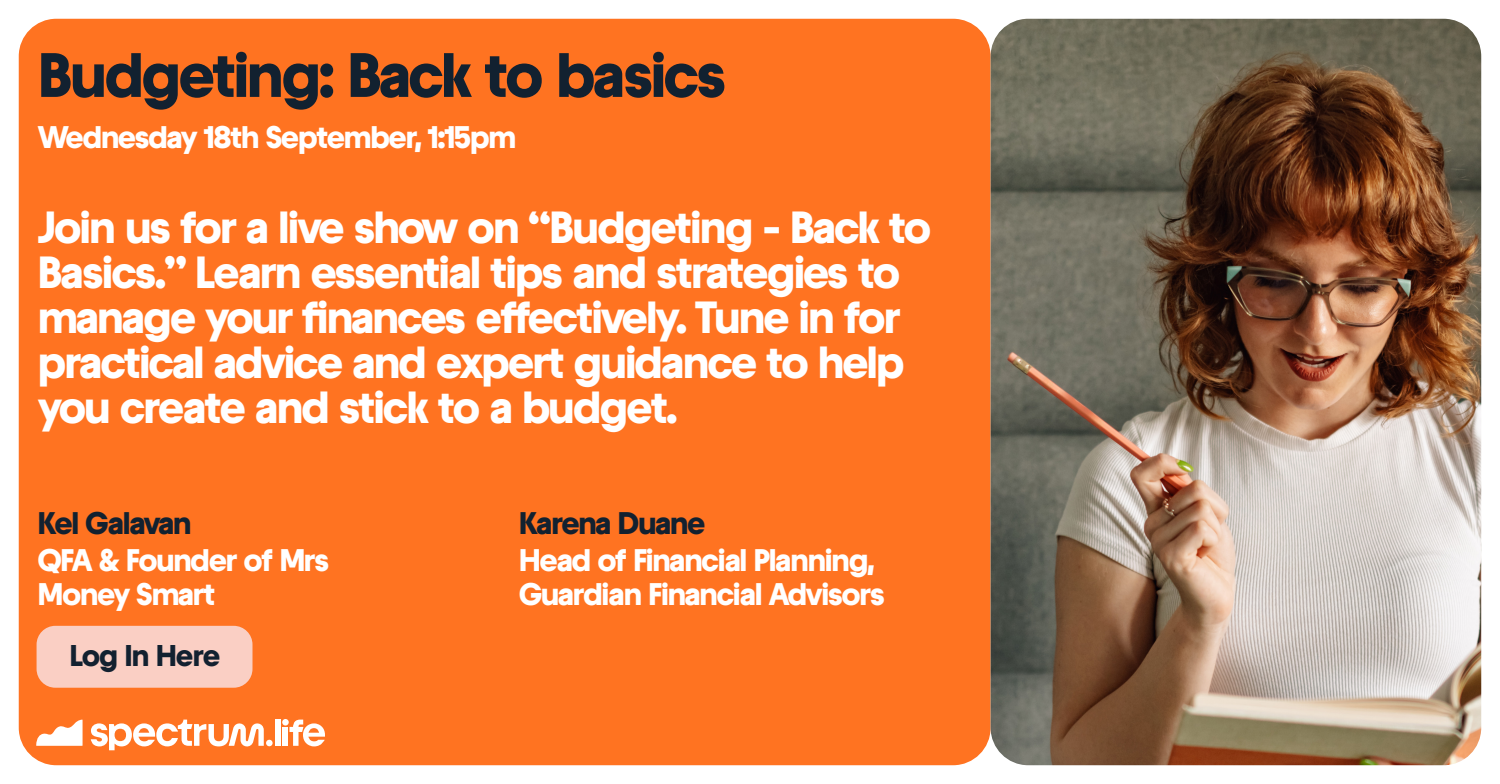
<style>
.page{position:relative;width:1500px;height:784px;background:#fff}
.page>*{position:absolute;margin:0;border:0;box-sizing:border-box;transform-origin:0 0}
.Event_Title{font:900 62.5px "Raptor V3";letter-spacing:-.065em;color:#122130}
.Event_Description_White{font:900 45px/45px "Raptor V3";letter-spacing:-.065em;color:#fff}
.Speaker{font:900 31.25px/33.8px "Raptor V3";letter-spacing:-.06em;color:#fff}
.Event_Time_and_Date{font:900 31.25px "Raptor V3";letter-spacing:-.06em;color:#fff}
.Speaker-2{font:900 31.25px "Raptor V3";letter-spacing:-.065em;color:#122130}
.CTA{font:900 30px "Raptor V3";letter-spacing:-.05em;color:#122130}
</style>
<div class="page">
<div style="left:19px;top:19px;width:972px;height:746px;background:#ff7321;border-radius:38px"></div>
<img style="left:991px;top:19px;width:490px;height:746px">
<div style="left:37px;top:626px;width:215px;height:62px;background:#facfc4;border-radius:19px"></div>
<svg style="left:36px;top:719px;width:47px;height:27px"></svg>
<div style="left:282px;top:719px;width:7px;height:6px;background:#fff;border-radius:50%"></div>
<div style="left:283px;top:727px;width:5px;height:19px;background:#fff"></div>
<div style="left:275px;top:719px;width:6px;height:27px;background:#fff"></div>
<svg style="left:91px;top:719px;width:173px;height:31px"></svg>
<div style="left:266px;top:740px;width:7px;height:6px;background:#fff;border-radius:50%"></div>
<svg style="left:289px;top:719px;width:36px;height:27px"></svg>
<p class="Event_Title" style="left:38px;top:28px;width:691px">Budgeting: Back to basics</p>
<p class="Event_Time_and_Date" style="left:38px;top:114px;width:481px">Wednesday 18th September, 1:15pm</p>
<p class="Event_Description_White" style="left:38px;top:202px;width:896px">Join us for a live show on “Budgeting - Back to Basics.” Learn essential tips and strategies to manage your finances effectively. Tune in for practical advice and expert guidance to help you create and stick to a budget.</p>
<p class="Speaker-2" style="left:38px;top:499px;width:156px">Kel Galavan</p>
<p class="Speaker" style="left:38px;top:542px;width:294px">QFA &amp; Founder of Mrs<br>Money Smart</p>
<p class="CTA" style="left:69px;top:632px;width:153px">Log In Here</p>
<p class="Speaker-2" style="left:519px;top:499px;width:188px">Karena Duane</p>
<p class="Speaker" style="left:519px;top:542px;width:368px">Head of Financial Planning,<br>Guardian Financial Advisors</p>
</div>
